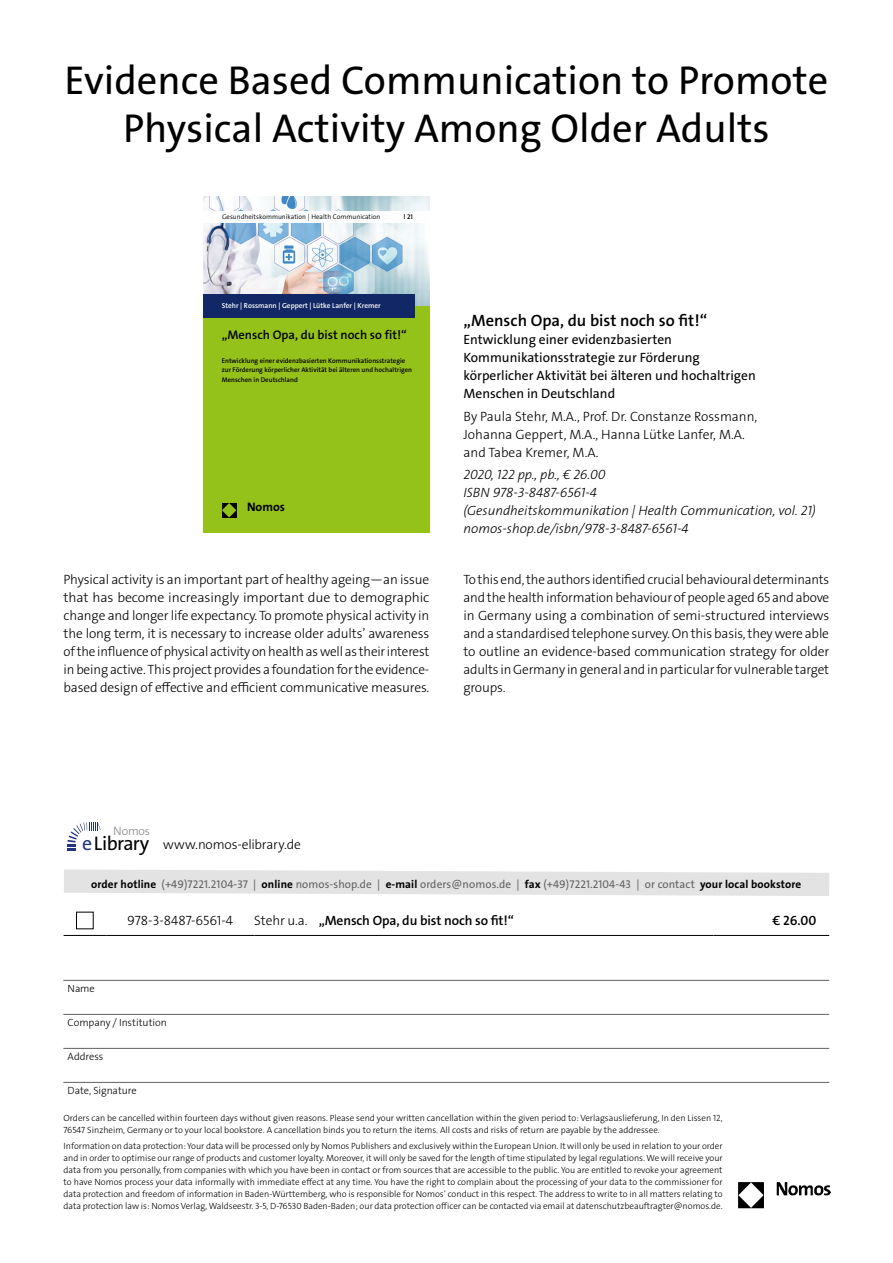
<style>
.page{position:relative;width:893px;height:1263px;background:#fff}
.page>*{position:absolute;margin:0;border:0;box-sizing:border-box;transform-origin:0 0}
.t1{font:40.5px/48.6px "The Sans Os F";color:#000;text-align:center}
.t2{font:19.8px "The Sans Os F";letter-spacing:-.03em;color:#000}
.t3{font:600 16.5px "The Sans Os F";color:#000}
.t4{font:300 13.5px/18px "The Sans Os F";letter-spacing:-.01em;color:#000;text-align:justify}
.t5{font:13.5px/18px "The Sans Os F";color:#000}
.t6{font:italic 300 13.5px/18px "The Sans Os F";color:#000}
.t7{font:600 13.5px "The Sans Os F";letter-spacing:-.01em;color:#000}
.t8{font:600 12.45px "The Sans Os F";color:#000}
.t9{font:700 12.3px "The Sans Os F";color:#000}
.t10{font:300 12.15px "The Sans Os F";letter-spacing:-.02em;color:#868786}
.t11{font:11.25px "The Sans Os F";letter-spacing:.01em;color:#626261}
.t12{font:300 10.5px "The Sans Os F";letter-spacing:-.01em;color:#000}
.t13{font:300 9px/12px "The Sans Os F";color:#000}
.t14{font:600 7.35px "The Sans Os F";color:#fff}
.t15{font:600 6.75px/9.4px "The Sans Os F";color:#000}
.t16{font:300 6.75px "The Sans Os F";color:#000}
.s1{color:#243282}
.s2{font-weight:700;color:#000}
.s3{font-weight:300}
</style>
<div class="page">
<hr style="left:63px;top:980px;width:766px;height:1px;background:#626261">
<hr style="left:63px;top:1014px;width:766px;height:1px;background:#626261">
<hr style="left:63px;top:1048px;width:766px;height:1px;background:#626261">
<hr style="left:63px;top:1082px;width:766px;height:1px;background:#626261">
<img style="left:738px;top:1182px;width:92px;height:27px">
<hr style="left:64px;top:935px;width:42px;height:1px;background:#000">
<hr style="left:106px;top:935px;width:148px;height:1px;background:#000">
<hr style="left:254px;top:935px;width:459px;height:1px;background:#000">
<hr style="left:713px;top:935px;width:116px;height:1px;background:#000">
<div style="left:76px;top:912px;width:17px;height:17px;border:1px solid #000"></div>
<svg style="left:64px;top:869px;width:765px;height:27px;background:#e6e6e6"></svg>
<svg style="left:67px;top:822px;width:34px;height:28px"></svg>
<img style="left:203px;top:197px;width:226px;height:109px">
<div style="left:203px;top:306px;width:226px;height:226px;background:#94c11a"></div>
<div style="left:222px;top:503px;width:15px;height:14px;background:#000"></div>
<svg style="left:222px;top:503px;width:14px;height:14px"></svg>
<div style="left:203px;top:294px;width:212px;height:24px;background:#122866"></div>
<div style="left:203px;top:211px;width:226px;height:12px;background:#fff"></div>
<h1 class="t1" style="left:64px;top:56px;width:765px">Evidence Based Communication to Promote<br>Physical Activity Among Older Adults</h1>
<p class="t16" style="left:222px;top:213px;width:160px">Gesundheitskommunikation | Health Communication</p>
<p class="t15" style="left:404px;top:212px;width:11px">l 21</p>
<p class="t14" style="left:222px;top:301px;width:161px">Stehr | Rossmann | Geppert | Lütke Lanfer | Kremer</p>
<h3 class="t8" style="left:222px;top:327px;width:187px">„Mensch Opa, du bist noch so fit!“</h3>
<p class="t15" style="left:222px;top:356px;width:192px">Entwicklung einer evidenzbasierten Kommunikationsstrategie zur Förderung körperlicher Aktivität bei älteren und hochaltrigen<br>Menschen in Deutschland</p>
<h3 class="t9" style="left:247px;top:499px;width:40px">Nomos</h3>
<h3 class="t3" style="left:463px;top:310px;width:245px">„Mensch Opa, du bist noch so fit!“</h3>
<h3 class="t5" style="left:463px;top:331px;width:294px">Entwicklung einer evidenzbasierten Kommunikationsstrategie zur Förderung körperlicher Aktivität bei älteren und hochaltrigen Menschen in Deutschland</h3>
<h3 class="t4" style="left:463px;top:407px;width:295px;text-align:left">By Paula Stehr, M.A., Prof. Dr. Constanze Rossmann,<br>Johanna Geppert, M.A., Hanna Lütke Lanfer, M.A. and Tabea Kremer, M.A.</h3>
<h3 class="t6" style="left:463px;top:466px;width:354px">2020, 122 pp., pb., € 26.00<br>ISBN 978-3-8487-6561-4<br>(Gesundheitskommunikation | Health Communication, vol. 21) nomos-shop.de/isbn/978-3-8487-6561-4</h3>
<p class="t4" style="left:64px;top:571px;width:367px">Physical activity is an important part of healthy ageing—an issue that has become increasingly important due to demographic change and longer life expectancy. To promote physical activity in the long term, it is necessary to increase older adults’ awareness of the influence of physical activity on health as well as their interest in being active. This project provides a foundation for the evidence&shy;based design of effective and efficient communicative measures.</p>
<p class="t4" style="left:463px;top:571px;width:367px">To this end, the authors identified crucial behavioural determinants and the health information behaviour of people aged 65 and above in Germany using a combination of semi-structured interviews and a standardised telephone survey. On this basis, they were able to outline an evidence-based communication strategy for older adults in Germany in general and in particular for vulnerable target groups.</p>
<h3 class="t10" style="left:113px;top:823px;width:38px">Nomos</h3>
<h2 class="t2" style="left:82px;top:831px;width:69px"><span class="s1">e</span>Library</h2>
<h3 class="t4" style="left:163px;top:835px;width:139px">www.nomos-elibrary.de</h3>
<p class="t11" style="left:91px;top:876px;width:712px"><span class="s2">order hotline</span> (+49)7221.2104-37 | <span class="s2">online</span> nomos-shop.de | <span class="s2">e-mail</span> orders@nomos.de | <span class="s2">fax</span> (+49)7221.2104-43 | or contact <span class="s2">your local bookstore</span></p>
<h3 class="t4" style="left:127px;top:912px;width:107px">978-3-8487-6561-4</h3>
<h3 class="t7" style="left:254px;top:912px;width:261px"><span class="s3">Stehr u.a.</span> „Mensch Opa, du bist noch so fit!“</h3>
<h3 class="t7" style="left:772px;top:912px;width:46px">€ 26.00</h3>
<p class="t12" style="left:68px;top:982px;width:29px">Name</p>
<p class="t12" style="left:68px;top:1016px;width:101px">Company / Institution</p>
<p class="t12" style="left:68px;top:1050px;width:37px">Address</p>
<p class="t12" style="left:68px;top:1084px;width:71px">Date, Signature</p>
<p class="t13" style="left:64px;top:1111px;width:661px">Orders can be cancelled within fourteen days without given reasons. Please send your written cancellation within the given period to: Verlagsauslieferung, In den Lissen 12,<br>76547 Sinzheim, Germany or to your local bookstore. A cancellation binds you to return the items. All costs and risks of return are payable by the addressee.</p>
<p class="t13" style="left:64px;top:1140px;width:661px;text-align:justify">Information on data protection: Your data will be processed only by Nomos Publishers and exclusively within the European Union. It will only be used in relation to your order and in order to optimise our range of products and customer loyalty. Moreover, it will only be saved for the length of time stipulated by legal regulations. We will receive your data from you personally, from companies with which you have been in contact or from sources that are accessible to the public. You are entitled to revoke your agreement to have Nomos process your data informally with immediate effect at any time. You have the right to complain about the processing of your data to the commissioner for data protection and freedom of information in Baden-Württemberg, who is responsible for Nomos’ conduct in this respect. The address to write to in all matters relating to data protection law is: Nomos Verlag, Waldseestr. 3-5, D-76530 Baden-Baden; our data protection officer can be contacted via email at datenschutzbeauftragter@nomos.de.</p>
</div>
